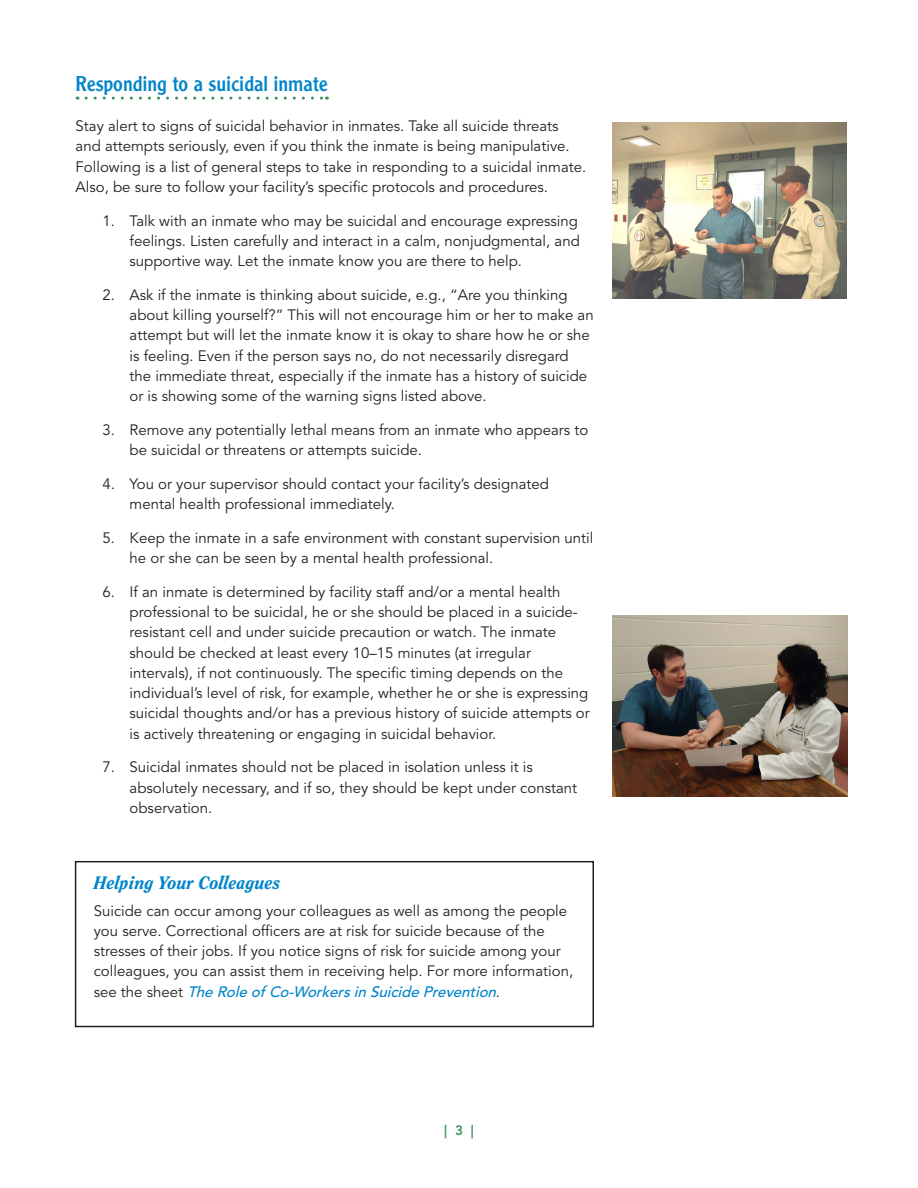
<style>
.page{position:relative;width:918px;height:1188px;background:#fff}
.page>*{position:absolute;margin:0;border:0;box-sizing:border-box;transform-origin:0 0}
.A_Head{font:21px "Clearface Gothic LT Std";color:#0085cb}
.callout_heading{font:italic 800 18px "Clearface Std";color:#0085cb}
.body{font:15px/20.2px "Avenir LT Std";color:#231f20}
.t1{font:800 13.5px "Avenir LT Std";color:#3c935b}
.s1{font-weight:500;font-style:italic;color:#0085cb}
</style>
<div class="page">
<svg style="left:86px;top:97px;width:241px;height:3px"></svg>
<img style="left:612px;top:122px;width:235px;height:176px">
<div style="left:75px;top:861px;width:519px;height:166px;border:2px solid #231f20"></div>
<img style="left:612px;top:616px;width:236px;height:180px">
<p class="A_Head" style="left:76px;top:70px;width:254px">Responding to a suicidal inmate</p>
<p class="body" style="left:76px;top:116px;width:512px">Stay alert to signs of suicidal behavior in inmates. Take all suicide threats and attempts seriously, even if you think the inmate is being manipulative.<br>Following is a list of general steps to take in responding to a suicidal inmate.<br>Also, be sure to follow your facility’s specific protocols and procedures.</p>
<p class="body" style="left:130px;top:211px;width:452px;text-indent:-27px">1. Talk with an inmate who may be suicidal and encourage expressing feelings. Listen carefully and interact in a calm, nonjudgmental, and supportive way. Let the inmate know you are there to help.</p>
<p class="body" style="left:130px;top:285px;width:466px;text-indent:-27px">2. Ask if the inmate is thinking about suicide, e.g., “Are you thinking about killing yourself?” This will not encourage him or her to make an attempt but will let the inmate know it is okay to share how he or she is feeling. Even if the person says no, do not necessarily disregard the immediate threat, especially if the inmate has a history of suicide or is showing some of the warning signs listed above.</p>
<p class="body" style="left:130px;top:420px;width:460px;text-indent:-27px">3. Remove any potentially lethal means from an inmate who appears to be suicidal or threatens or attempts suicide.</p>
<p class="body" style="left:130px;top:474px;width:421px;text-indent:-27px">4. You or your supervisor should contact your facility’s designated mental health professional immediately.</p>
<p class="body" style="left:130px;top:528px;width:465px;text-indent:-27px">5. Keep the inmate in a safe environment with constant supervision until he or she can be seen by a mental health professional.</p>
<p class="body" style="left:130px;top:582px;width:462px;text-indent:-27px">6. If an inmate is determined by facility staff and/or a mental health professional to be suicidal, he or she should be placed in a suicide&shy;resistant cell and under suicide precaution or watch. The inmate should be checked at least every 10–15 minutes (at irregular intervals), if not continuously. The specific timing depends on the individual’s level of risk, for example, whether he or she is expressing suicidal thoughts and/or has a previous history of suicide attempts or is actively threatening or engaging in suicidal behavior.</p>
<p class="body" style="left:130px;top:757px;width:449px;text-indent:-27px">7. Suicidal inmates should not be placed in isolation unless it is absolutely necessary, and if so, they should be kept under constant observation.</p>
<p class="callout_heading" style="left:94px;top:872px;width:189px">Helping Your Colleagues</p>
<p class="body" style="left:94px;top:901px;width:481px">Suicide can occur among your colleagues as well as among the people you serve. Correctional officers are at risk for suicide because of the stresses of their jobs. If you notice signs of risk for suicide among your colleagues, you can assist them in receiving help. For more information, see the sheet <span class="s1">The Role of Co-Workers in Suicide Prevention</span>.</p>
<p class="t1" style="left:444px;top:1122px;width:31px">| 3 |</p>
</div>
